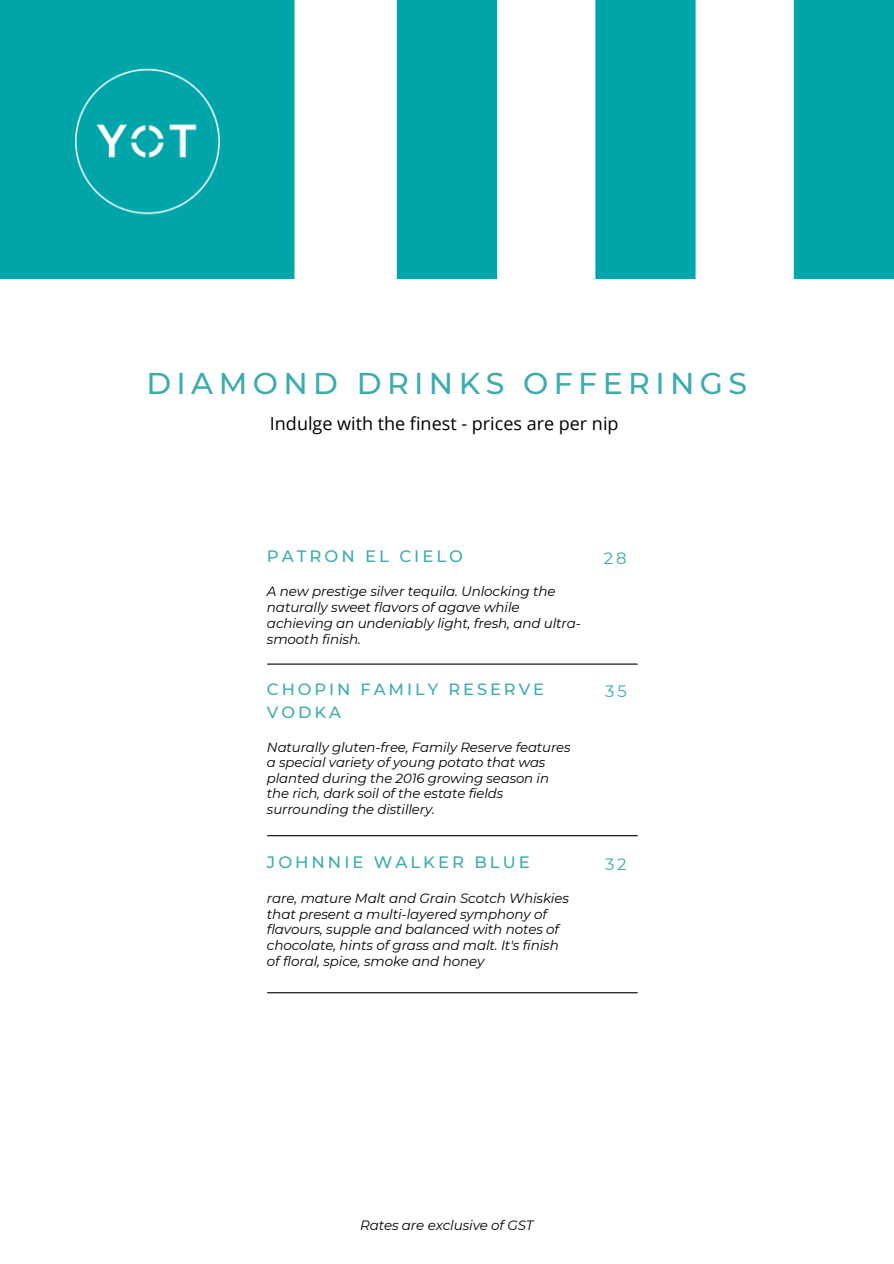
<style>
.page{position:relative;width:894px;height:1264px;background:#fff}
.page>*{position:absolute;margin:0;border:0;box-sizing:border-box;transform-origin:0 0}
.t1{font:500 30px "Montserrat";letter-spacing:.18em;color:#3cacae}
.t2{font:18px "Open Sans";color:#000}
.t3{font:500 16.5px "Montserrat";letter-spacing:.18em;color:#3cacae}
.t4{font:16.5px "Montserrat";color:#3cacae}
.t5{font:500 16.2px "Montserrat";letter-spacing:.18em;color:#3cacae}
.t6{font:italic 13.5px/15.8px "Montserrat";letter-spacing:-.01em;color:#000}
.t7{font:italic 13.35px/15.6px "Montserrat";letter-spacing:-.01em;color:#000}
</style>
<div class="page">
<img style="left:0;top:0;width:893px;height:278px">
<img style="left:64px;top:64px;width:169px;height:152px">
<hr style="left:267px;top:663px;width:370px;height:1px;background:#000">
<hr style="left:267px;top:835px;width:370px;height:1px;background:#000">
<hr style="left:267px;top:992px;width:370px;height:1px;background:#000">
<p class="t1" style="left:146px;top:365px;width:602px">DIAMOND DRINKS OFFERINGS</p>
<p class="t2" style="left:270px;top:411px;width:350px">Indulge with the finest - prices are per nip</p>
<p class="t3" style="left:267px;top:546px;width:197px">PATRON EL CIELO</p>
<h2 class="t4" style="left:603px;top:547px;width:24px">28</h2>
<p class="t6" style="left:267px;top:583px;width:315px">A new prestige silver tequila. Unlocking the naturally sweet flavors of agave while achieving an undeniably light, fresh, and ultra&shy;smooth finish.</p>
<p class="t5" style="left:267px;top:679px;width:278px">CHOPIN FAMILY RESERVE</p>
<h2 class="t4" style="left:605px;top:681px;width:23px">35</h2>
<p class="t5" style="left:267px;top:702px;width:75px">VODKA</p>
<p class="t7" style="left:267px;top:739px;width:305px">Naturally gluten-free, Family Reserve features a special variety of young potato that was planted during the 2016 growing season in the rich, dark soil of the estate fields surrounding the distillery.</p>
<p class="t3" style="left:267px;top:852px;width:264px">JOHNNIE WALKER BLUE</p>
<h2 class="t4" style="left:605px;top:854px;width:23px">32</h2>
<p class="t6" style="left:267px;top:890px;width:303px">rare, mature Malt and Grain Scotch Whiskies that present a multi-layered symphony of flavours, supple and balanced with notes of chocolate, hints of grass and malt. It's finish of floral, spice, smoke and honey</p>
<h3 class="t6" style="left:360px;top:1217px;width:175px">Rates are exclusive of GST</h3>
</div>
